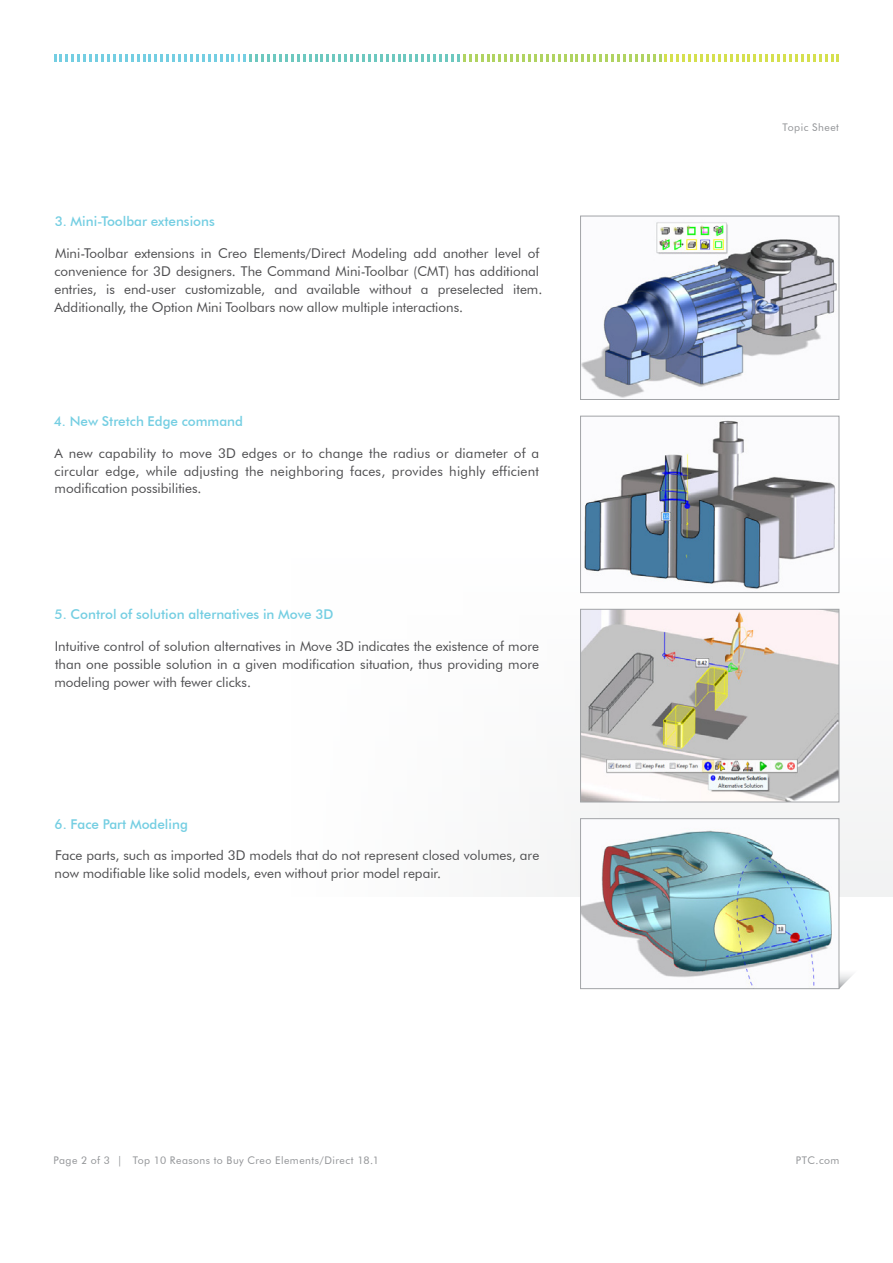
<style>
.page{position:relative;width:893px;height:1263px;background:#fff}
.page>*{position:absolute;margin:0;border:0;box-sizing:border-box;transform-origin:0 0}
.t1{font:13.5px/18px "Futura BT";color:#4d4d4f;text-align:justify}
.t2{font:500 13.5px "Futura BT";color:#74cee2}
.t3{font:10.5px "Futura BT";letter-spacing:.045em;color:#919396}
</style>
<div class="page">
<svg style="left:54px;top:54px;width:785px;height:8px"></svg>
<img style="left:839px;top:970px;width:14px;height:19px">
<img style="left:582px;top:222px;width:255px;height:176px">
<div style="left:580px;top:216px;width:259px;height:184px;border:1px solid #a2a4a7"></div>
<img style="left:584px;top:420px;width:252px;height:169px">
<div style="left:580px;top:416px;width:259px;height:177px;border:1px solid #a2a4a7"></div>
<img style="left:582px;top:611px;width:255px;height:189px">
<div style="left:580px;top:609px;width:259px;height:193px;border:1px solid #a2a4a7"></div>
<img style="left:582px;top:830px;width:250px;height:157px">
<div style="left:580px;top:818px;width:259px;height:171px;border:1px solid #a2a4a7"></div>
<p class="t2" style="left:55px;top:213px;width:162px">3. Mini-Toolbar extensions</p>
<p class="t1" style="left:54px;top:244px;width:489px;text-align:left">Mini-Toolbar extensions in Creo Elements/Direct Modeling add another level of convenience for 3D designers. The Command Mini-Toolbar (CMT) has additional entries, is end-user customizable, and available without a preselected item.<br>Additionally, the Option Mini Toolbars now allow multiple interactions.</p>
<p class="t2" style="left:54px;top:413px;width:191px">4. New Stretch Edge command</p>
<p class="t1" style="left:54px;top:444px;width:486px">A new capability to move 3D edges or to change the radius or diameter of a circular edge, while adjusting the neighboring faces, provides highly efficient modification possibilities.</p>
<p class="t2" style="left:55px;top:606px;width:280px">5. Control of solution alternatives in Move 3D</p>
<p class="t1" style="left:54px;top:637px;width:486px">Intuitive control of solution alternatives in Move 3D indicates the existence of more than one possible solution in a given modification situation, thus providing more modeling power with fewer clicks.</p>
<p class="t2" style="left:55px;top:816px;width:135px">6. Face Part Modeling</p>
<p class="t1" style="left:55px;top:846px;width:486px">Face parts, such as imported 3D models that do not represent closed volumes, are now modifiable like solid models, even without prior model repair.</p>
<p class="t3" style="left:783px;top:121px;width:58px">Topic Sheet</p>
<p class="t3" style="left:53px;top:1154px;width:327px">Page 2 of 3 | Top 10 Reasons to Buy Creo Elements/Direct 18.1</p>
<p class="t3" style="left:796px;top:1154px;width:45px">PTC.com</p>
</div>
